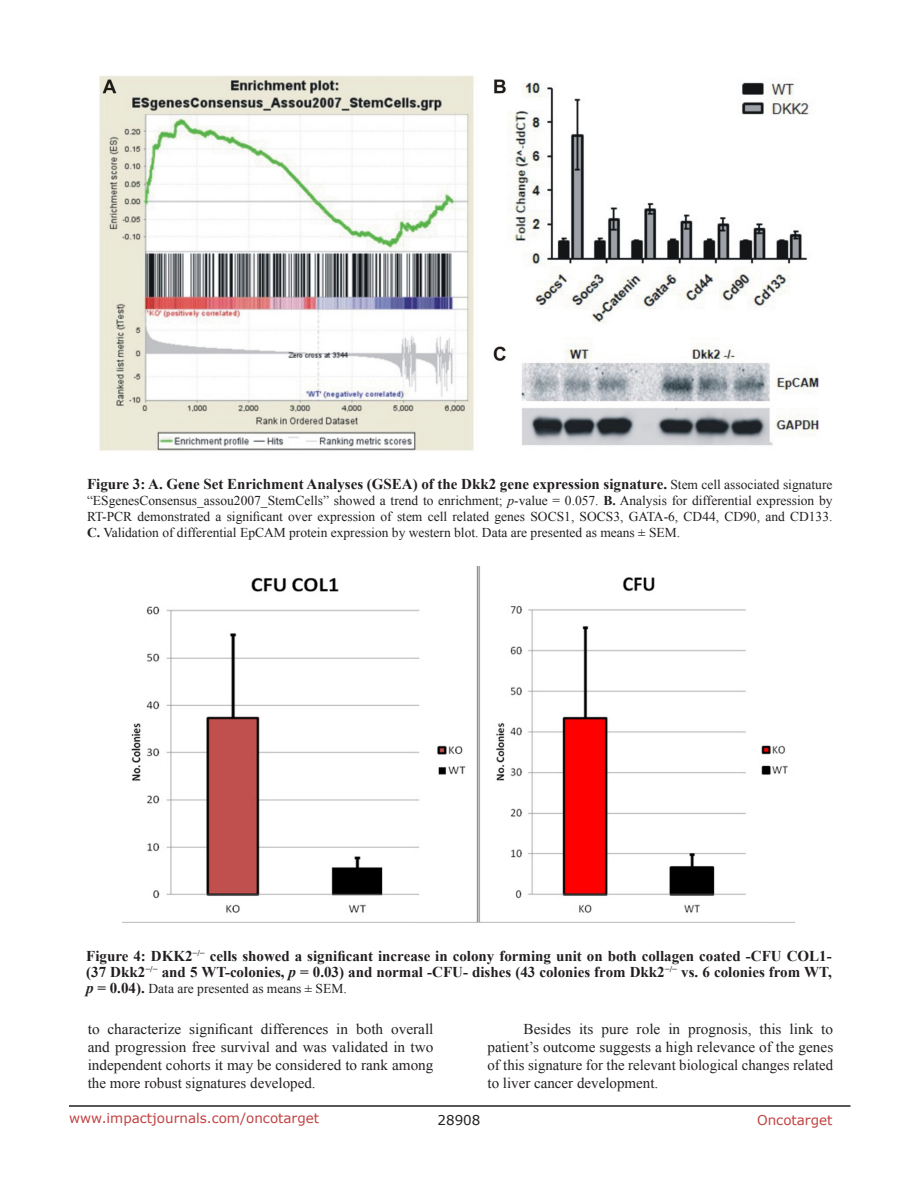
<style>
.page{position:relative;width:918px;height:1188px;background:#fff}
.page>*{position:absolute;margin:0;border:0;box-sizing:border-box;transform-origin:0 0}
.BodyText{font:15px/18px "Times New Roman";color:#231f20;text-align:justify}
.FigureText{font:700 15px/16.2px "Times New Roman";color:#231f20}
.FigureText-2{font:13.5px/16.2px "Times New Roman";color:#231f20;text-align:justify}
.t1{font:13.5px "Verdana";color:#c24141}
.t2{font:13.5px "Verdana";color:#231f20}
.s1{font-weight:400;font-size:13.5px}
.s2{font-style:italic}
.s3{font-weight:700}
.s4{font-weight:700;font-style:italic;font-size:15px}
.s5{font-weight:700;font-size:15px}
</style>
<div class="page">
<hr style="left:69px;top:1105px;width:781px;height:2px;background:#231f20">
<img style="left:100px;top:76px;width:720px;height:375px">
<img style="left:123px;top:566px;width:672px;height:357px">
<p class="FigureText" style="left:87px;top:475px;width:747px">Figure 3: A. Gene Set Enrichment Analyses (GSEA) of the Dkk2 gene expression signature. <span class="s1">Stem cell associated signature</span></p>
<p class="FigureText-2" style="left:87px;top:492px;width:747px">“ESgenesConsensus_assou2007_StemCells” showed a trend to enrichment; <span class="s2">p</span>-value = 0.057. <span class="s3">B.</span> Analysis for differential expression by RT-PCR demonstrated a significant over expression of stem cell related genes SOCS1, SOCS3, GATA-6, CD44, CD90, and CD133.<br><span class="s3">C.</span> Validation of differential EpCAM protein expression by western blot. Data are presented as means ± SEM.</p>
<p class="FigureText" style="left:86px;top:947px;width:747px">Figure 4: DKK2<sup>−/−</sup> cells showed a significant increase in colony forming unit on both collagen coated -CFU COL1- (37 Dkk2<sup>−/−</sup> and 5 WT-colonies, <span class="s2">p</span> = 0.03) and normal -CFU- dishes (43 colonies from Dkk2<sup>−/−</sup> vs. 6 colonies from WT,</p>
<p class="FigureText-2" style="left:86px;top:981px;width:262px"><span class="s4">p</span> <span class="s5">= 0.04).</span> Data are presented as means ± SEM.</p>
<p class="BodyText" style="left:88px;top:1019px;width:347px">to characterize significant differences in both overall and progression free survival and was validated in two independent cohorts it may be considered to rank among the more robust signatures developed.</p>
<p class="BodyText" style="left:488px;top:1019px;width:347px;text-indent:36px">Besides its pure role in prognosis, this link to patient’s outcome suggests a high relevance of the genes of this signature for the relevant biological changes related to liver cancer development.</p>
<p class="t1" style="left:69px;top:1109px;width:252px">www.impactjournals.com/oncotarget</p>
<p class="t2" style="left:438px;top:1111px;width:44px">28908</p>
<p class="t1" style="left:757px;top:1111px;width:77px">Oncotarget</p>
</div>
